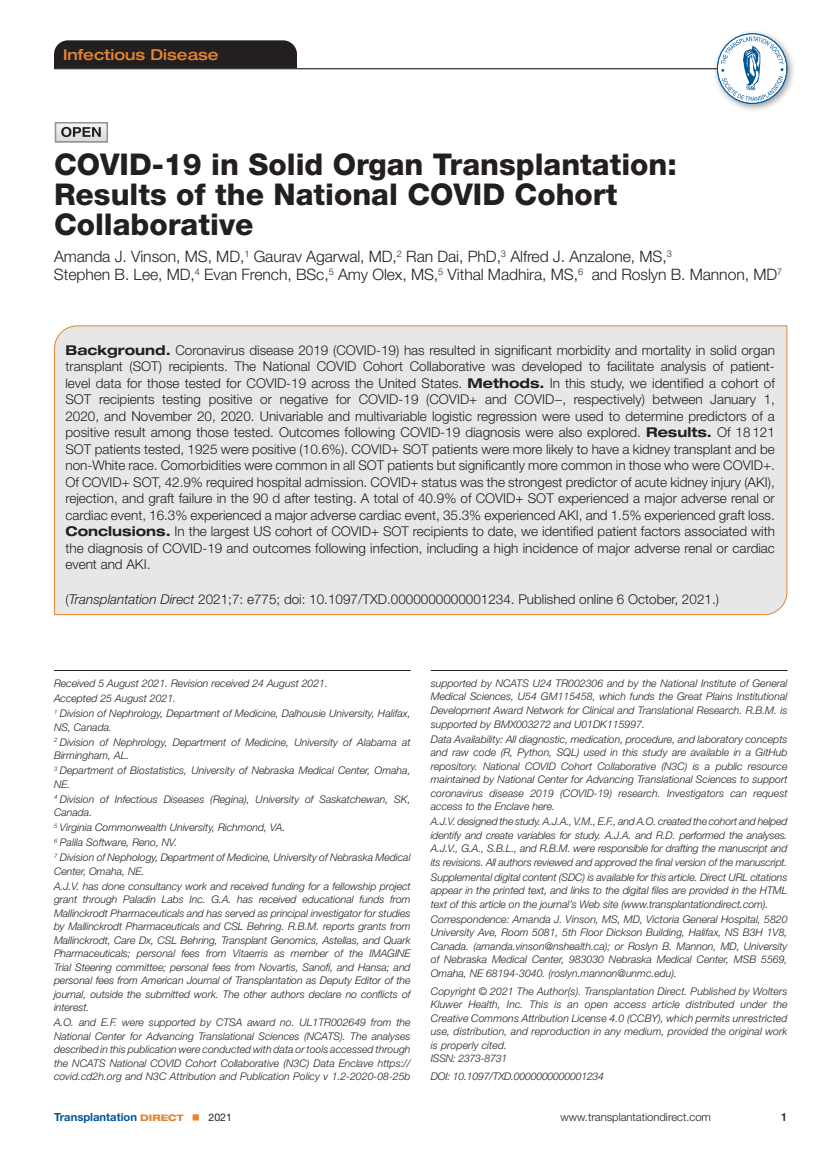
<style>
.page{position:relative;width:837px;height:1161px;background:#fff}
.page>*{position:absolute;margin:0;border:0;box-sizing:border-box;transform-origin:0 0}
.t1{font:800 30px/30px "Helvetica Neue LT Std";color:#231f20}
.t2{font:300 15.75px/18px "Helvetica Neue LT Std";letter-spacing:-.005em;color:#231f20}
.t3{font:500 expanded 15px "Helvetica Neue LT Std";color:#e38634}
.t4{font:300 13.5px/16.5px "Helvetica Neue LT Std";color:#231f20;text-align:justify}
.t5{font:300 11.25px "Helvetica Neue LT Std";color:#231f20}
.t6{font:700 11.25px "Helvetica Neue LT Std";color:#005595}
.t7{font:500 11.25px "Helvetica Neue LT Std";color:#231f20}
.t8{font:italic 300 10.5px/13.5px "Helvetica Neue LT Std";color:#231f20;text-align:justify}
.t9{font:italic 300 10.5px/18px "Helvetica Neue LT Std";letter-spacing:-.02em;color:#231f20}
.t10{font:10.5px "Helvetica Neue LT Std";color:#231f20}
.s1{font-weight:700;font-stretch:expanded}
.s2{font-style:italic}
.s3{font-weight:800;font-stretch:expanded;font-size:9px;color:#e38634}
</style>
<div class="page">
<div style="left:193px;top:1114px;width:6px;height:7px;background:#e38634"></div>
<hr style="left:54px;top:68px;width:734px;height:1px;background:#231f20">
<img style="left:58px;top:125px;width:47px;height:15px">
<div style="left:55px;top:122px;width:53px;height:21px;border:2px solid #909295"></div>
<svg style="left:61px;top:127px;width:40px;height:10px"></svg>
<div style="left:54px;top:40px;width:243px;height:28px;background:#231f20"></div>
<div style="left:54px;top:325px;width:734px;height:290px;background:#e6e7e9"></div>
<hr style="left:431px;top:670px;width:357px;height:1px;background:#231f20">
<hr style="left:54px;top:670px;width:357px;height:1px;background:#231f20">
<div style="left:713px;top:29px;width:83px;height:84px;background:#231f20;opacity:.45"></div>
<svg style="left:717px;top:34px;width:70px;height:69px"></svg>
<svg style="left:721px;top:37px;width:62px;height:64px"></svg>
<div style="left:717px;top:33px;width:70px;height:71px;border:1px solid #005595;border-radius:50%"></div>
<h3 class="t3" style="left:63px;top:45px;width:157px">Infectious Disease</h3>
<h1 class="t1" style="left:54px;top:150px;width:624px">COVID-19 in Solid Organ Transplantation:<br>Results of the National COVID Cohort<br>Collaborative</h1>
<h2 class="t2" style="left:54px;top:247px;width:730px">Amanda J. Vinson, MS, MD,<sup>1</sup> Gaurav Agarwal, MD,<sup>2</sup> Ran Dai, PhD,<sup>3</sup> Alfred J. Anzalone, MS,<sup>3<br></sup>Stephen B. Lee, MD,<sup>4</sup> Evan French, BSc,<sup>5</sup> Amy Olex, MS,<sup>5</sup> Vithal Madhira, MS,<sup>6</sup> and Roslyn B. Mannon, MD<sup>7</sup></h2>
<p class="t4" style="left:65px;top:341px;width:711px"><span class="s1">Background.</span> Coronavirus disease 2019 (COVID-19) has resulted in significant morbidity and mortality in solid organ transplant (SOT) recipients. The National COVID Cohort Collaborative was developed to facilitate analysis of patient&shy;level data for those tested for COVID-19 across the United States. <span class="s1">Methods.</span> In this study, we identified a cohort of SOT recipients testing positive or negative for COVID-19 (COVID+ and COVID−, respectively) between January 1, 2020, and November 20, 2020. Univariable and multivariable logistic regression were used to determine predictors of a positive result among those tested. Outcomes following COVID-19 diagnosis were also explored. <span class="s1">Results.</span> Of 18121<br>SOT patients tested, 1925 were positive (10.6%). COVID+ SOT patients were more likely to have a kidney transplant and be non-White race. Comorbidities were common in all SOT patients but significantly more common in those who were COVID+.<br>Of COVID+ SOT, 42.9% required hospital admission. COVID+ status was the strongest predictor of acute kidney injury (AKI), rejection, and graft failure in the 90 d after testing. A total of 40.9% of COVID+ SOT experienced a major adverse renal or cardiac event, 16.3% experienced a major adverse cardiac event, 35.3% experienced AKI, and 1.5% experienced graft loss.<br><span class="s1">Conclusions.</span> In the largest US cohort of COVID+ SOT recipients to date, we identified patient factors associated with the diagnosis of COVID-19 and outcomes following infection, including a high incidence of major adverse renal or cardiac event and AKI.</p>
<p class="t4" style="left:65px;top:590px;width:655px">(<span class="s2">Transplantation Direct</span> 2021;7: e775; doi: 10.1097/TXD.0000000000001234. Published online 6 October, 2021.)</p>
<p class="t8" style="left:54px;top:676px;width:358px;line-height:15px;text-align:left">Received 5 August 2021. Revision received 24 August 2021.<br>Accepted 25 August 2021.<br><sup>1</sup> Division of Nephrology, Department of Medicine, Dalhousie University, Halifax,</p>
<p class="t8" style="left:54px;top:719px;width:358px;line-height:15px">NS, Canada.<br><sup>2</sup> Division of Nephrology, Department of Medicine, University of Alabama at</p>
<p class="t8" style="left:54px;top:748px;width:358px;line-height:15px">Birmingham, AL.<br><sup>3</sup> Department of Biostatistics, University of Nebraska Medical Center, Omaha,</p>
<p class="t8" style="left:54px;top:776px;width:358px;line-height:15px">NE.<br><sup>4</sup> Division of Infectious Diseases (Regina), University of Saskatchewan, SK,</p>
<p class="t8" style="left:54px;top:805px;width:358px;line-height:15px;text-align:left">Canada.<br><sup>5</sup> Virginia Commonwealth University, Richmond, VA.<br><sup>6</sup> Palila Software, Reno, NV.<br><sup>7</sup> Division of Nephology, Department of Medicine, University of Nebraska Medical</p>
<p class="t8" style="left:54px;top:863px;width:358px;line-height:15px">Center, Omaha, NE.<br>A.J.V. has done consultancy work and received funding for a fellowship project</p>
<p class="t8" style="left:54px;top:892px;width:358px">grant through Paladin Labs Inc. G.A. has received educational funds from Mallinckrodt Pharmaceuticals and has served as principal investigator for studies by Mallinckrodt Pharmaceuticals and CSL Behring. R.B.M. reports grants from Mallinckrodt, Care Dx, CSL Behring, Transplant Genomics, Astellas, and Quark Pharmaceuticals; personal fees from Vitaerris as member of the IMAGINE Trial Steering committee; personal fees from Novartis, Sanofi, and Hansa; and personal fees from American Journal of Transplantation as Deputy Editor of the journal, outside the submitted work. The other authors declare no conflicts of interest.</p>
<p class="t8" style="left:54px;top:1015px;width:358px">A.O. and E.F. were supported by CTSA award no. UL1TR002649 from the National Center for Advancing Translational Sciences (NCATS). The analyses described in this publication were conducted with data or tools accessed through the NCATS National COVID Cohort Collaborative (N3C) Data Enclave https:// covid.cd2h.org and N3C Attribution and Publication Policy v 1.2-2020-08-25b</p>
<p class="t8" style="left:431px;top:676px;width:358px">supported by NCATS U24 TR002306 and by the National Institute of General Medical Sciences, U54 GM115458, which funds the Great Plains Institutional Development Award Network for Clinical and Translational Research. R.B.M. is supported by BMX003272 and U01DK115997.</p>
<p class="t8" style="left:431px;top:732px;width:358px">Data Availability: All diagnostic, medication, procedure, and laboratory concepts and raw code (R, Python, SQL) used in this study are available in a GitHub repository. National COVID Cohort Collaborative (N3C) is a public resource maintained by National Center for Advancing Translational Sciences to support coronavirus disease 2019 (COVID-19) research. Investigators can request access to the Enclave here.</p>
<p class="t8" style="left:431px;top:814px;width:358px">A.J.V. designed the study. A.J.A., V.M., E.F., and A.O. created the cohort and helped identify and create variables for study. A.J.A. and R.D. performed the analyses.<br>A.J.V., G.A., S.B.L., and R.B.M. were responsible for drafting the manuscript and its revisions. All authors reviewed and approved the final version of the manuscript.</p>
<p class="t8" style="left:431px;top:870px;width:358px">Supplemental digital content (SDC) is available for this article. Direct URL citations appear in the printed text, and links to the digital files are provided in the HTML text of this article on the journal’s Web site (www.transplantationdirect.com).</p>
<p class="t8" style="left:431px;top:912px;width:358px">Correspondence: Amanda J. Vinson, MS, MD, Victoria General Hospital, 5820<br>University Ave, Room 5081, 5th Floor Dickson Building, Halifax, NS B3H 1V8, Canada. (amanda.vinson@nshealth.ca); or Roslyn B. Mannon, MD, University of Nebraska Medical Center, 983030 Nebraska Medical Center, MSB 5569, Omaha, NE 68194-3040. (roslyn.mannon@unmc.edu).</p>
<p class="t8" style="left:431px;top:984px;width:358px">Copyright © 2021 The Author(s). Transplantation Direct. Published by Wolters Kluwer Health, Inc. This is an open access article distributed under the Creative Commons Attribution License 4.0 (CCBY), which permits unrestricted use, distribution, and reproduction in any medium, provided the original work is properly cited.</p>
<p class="t9" style="left:431px;top:1049px;width:175px">ISSN: 2373-8731<br>DOI: 10.1097/TXD.0000000000001234</p>
<p class="t6" style="left:54px;top:1110px;width:131px">Transplantation <span class="s3">DIRECT</span></p>
<p class="t10" style="left:209px;top:1111px;width:25px">2021</p>
<p class="t5" style="left:561px;top:1110px;width:152px">www.transplantationdirect.com</p>
<p class="t7" style="left:781px;top:1110px;width:8px">1</p>
</div>
